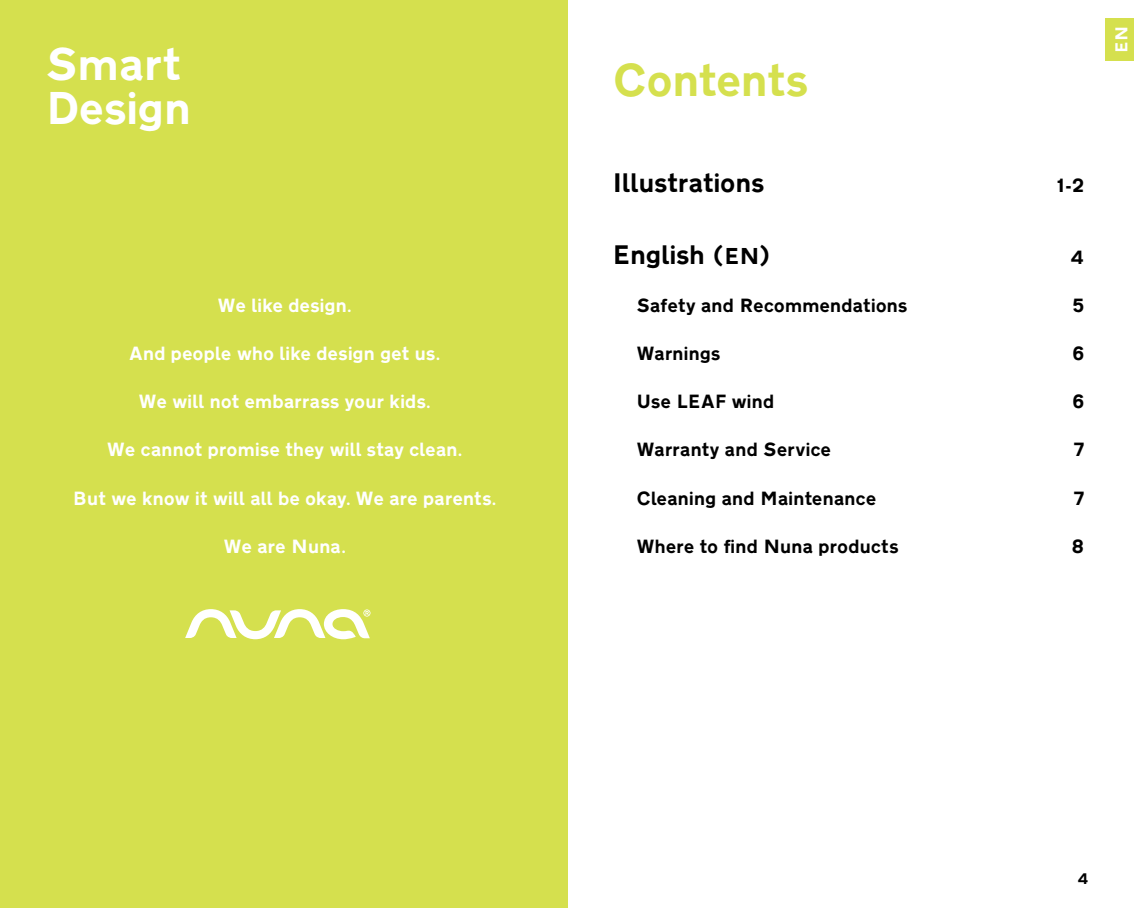
<style>
.page{position:relative;width:1134px;height:908px;background:#fff}
.page>*{position:absolute;margin:0;border:0;box-sizing:border-box;transform-origin:0 0}
.t1{font:700 48px/44px "Transport DOT";color:#fff}
.t2{font:700 48px "Transport DOT";letter-spacing:-.01em;color:#d5e04e}
.t3{font:700 28px "Transport DOT";color:#000}
.t4{font:700 20px "Transport DOT";letter-spacing:.005em;color:#fff}
.t5{font:700 20px "Transport DOT";letter-spacing:.005em;color:#000}
.t6{font:700 18px "Transport DOT";color:#fff}
.t7{font:700 16px "Transport DOT";color:#000}
.s1{font-size:24px}
</style>
<div class="page">
<div style="left:1106px;top:18px;width:28px;height:42px;background:#d5e04e"></div>
<div style="left:0;top:0;width:567px;height:907px;background:#d5e04e"></div>
<svg style="left:185px;top:609px;width:185px;height:30px"></svg>
<h1 class="t1" style="left:45px;top:43px;width:148px">Smart<br>Design</h1>
<p class="t4" style="left:218px;top:294px;width:135px">We like design.</p>
<p class="t4" style="left:129px;top:342px;width:312px">And people who like design get us.</p>
<p class="t4" style="left:139px;top:390px;width:293px">We will not embarrass your kids.</p>
<p class="t4" style="left:107px;top:438px;width:356px">We cannot promise they will stay clean.</p>
<p class="t4" style="left:73px;top:486px;width:424px">But we know it will all be okay. We are parents.</p>
<p class="t4" style="left:224px;top:534px;width:123px">We are Nuna.</p>
<h1 class="t2" style="left:612px;top:53px;width:198px">Contents</h1>
<h2 class="t3" style="left:612px;top:167px;width:154px">Illustrations</h2>
<p class="t5" style="left:1057px;top:174px;width:29px">1-2</p>
<h2 class="t3" style="left:612px;top:239px;width:161px">English <span class="s1">(EN)</span></h2>
<p class="t5" style="left:1071px;top:246px;width:15px">4</p>
<p class="t5" style="left:636px;top:294px;width:273px">Safety and Recommendations</p>
<p class="t5" style="left:1072px;top:294px;width:14px">5</p>
<p class="t5" style="left:636px;top:342px;width:86px">Warnings</p>
<p class="t5" style="left:1072px;top:342px;width:13px">6</p>
<p class="t5" style="left:636px;top:390px;width:139px">Use LEAF wind</p>
<p class="t5" style="left:1072px;top:390px;width:13px">6</p>
<p class="t5" style="left:636px;top:438px;width:196px">Warranty and Service</p>
<p class="t5" style="left:1074px;top:438px;width:12px">7</p>
<p class="t5" style="left:636px;top:486px;width:241px">Cleaning and Maintenance</p>
<p class="t5" style="left:1074px;top:486px;width:12px">7</p>
<p class="t5" style="left:636px;top:534px;width:264px">Where to find Nuna products</p>
<p class="t5" style="left:1071px;top:534px;width:15px">8</p>
<p class="t6" style="left:1111px;top:53px;width:28px;rotate:-90deg">EN</p>
<p class="t7" style="left:1078px;top:868px;width:12px">4</p>
</div>
